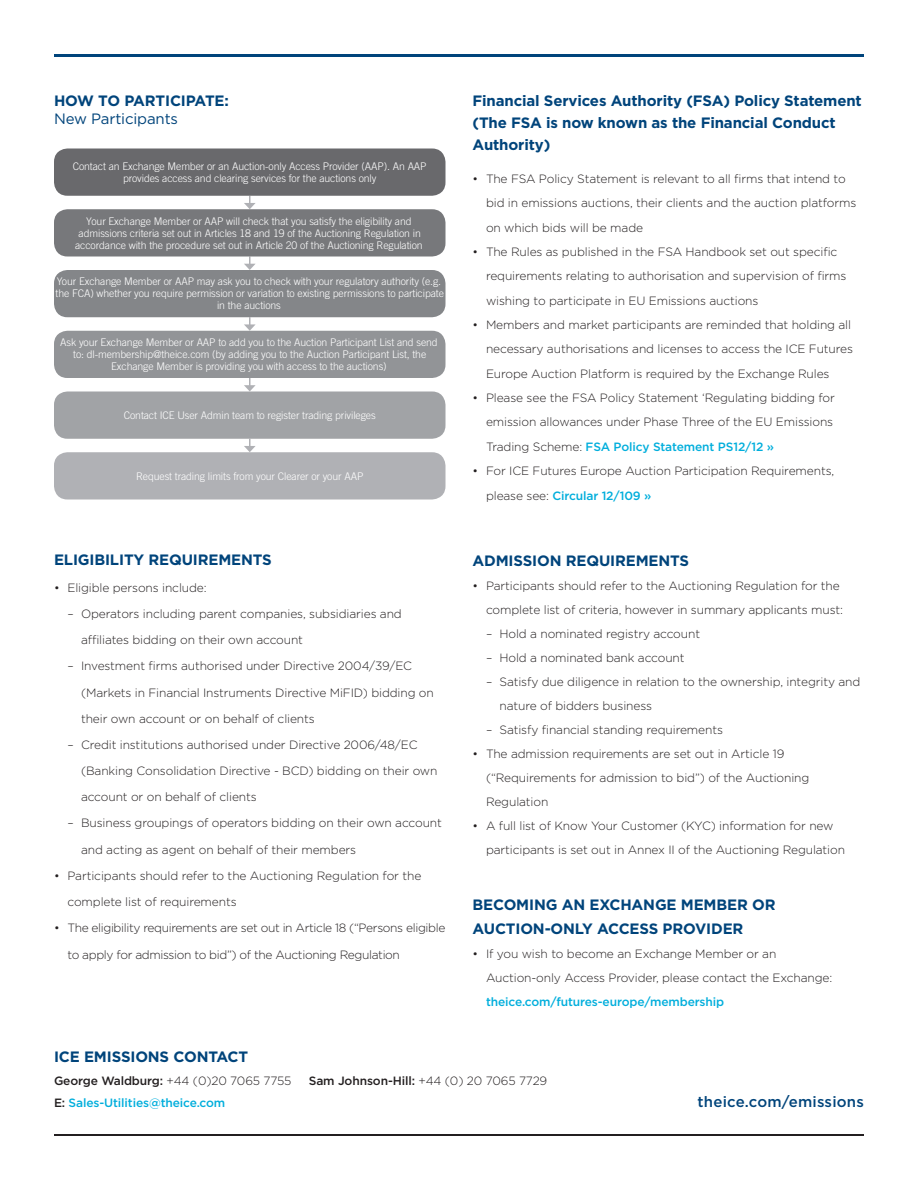
<style>
.page{position:relative;width:918px;height:1188px;background:#fff}
.page>*{position:absolute;margin:0;border:0;box-sizing:border-box;transform-origin:0 0}
.t1{font:700 15px/21.9px "Gotham";letter-spacing:-.01em;color:#00447b}
.t2{font:500 15px "Gotham";letter-spacing:.015em;color:#00447b}
.t3{font:15px "Gotham";letter-spacing:-.01em;color:#00447b}
.t4{font:300 12px/24.3px "Gotham";letter-spacing:-.01em;color:#231f20}
.t5{font:300 12px/26.2px "Gotham";letter-spacing:-.03em;color:#231f20}
.t6{font:500 12px "Gotham";letter-spacing:-.01em;color:#231f20}
.t7{font:500 12px "Gotham";letter-spacing:-.01em;color:#00aedc}
.t8{font:300 10.5px/12px "Trade Gothic LT Std";letter-spacing:-.01em;color:#fff;text-align:center}
.s1{font-weight:500;color:#00aedc}
.s2{font-weight:500}
.s3{font-weight:300}
.s4{color:#231f20}
</style>
<div class="page">
<hr style="left:54px;top:1134px;width:810px;height:1px;background:#231f20">
<hr style="left:54px;top:54px;width:810px;height:3px;background:#00447b">
<svg style="left:244px;top:196px;width:12px;height:13px"></svg>
<svg style="left:244px;top:256px;width:12px;height:14px"></svg>
<svg style="left:244px;top:317px;width:12px;height:14px"></svg>
<svg style="left:244px;top:439px;width:12px;height:13px"></svg>
<svg style="left:244px;top:378px;width:12px;height:13px"></svg>
<div style="left:54px;top:148px;width:392px;height:48px;background:#69696c;border-radius:14px"></div>
<div style="left:54px;top:331px;width:392px;height:47px;background:#929497;border-radius:14px"></div>
<div style="left:54px;top:209px;width:392px;height:47px;background:#77787b;border-radius:14px"></div>
<div style="left:54px;top:392px;width:392px;height:47px;background:#a1a3a6;border-radius:14px"></div>
<div style="left:54px;top:270px;width:392px;height:47px;background:#848689;border-radius:14px"></div>
<div style="left:54px;top:452px;width:392px;height:48px;background:#b0b1b5;border-radius:14px"></div>
<p class="t1" style="left:54px;top:90px;width:176px">HOW TO PARTICIPATE:</p>
<p class="t3" style="left:54px;top:110px;width:126px">New Participants</p>
<p class="t8" style="left:73px;top:160px;width:355px">Contact an Exchange Member or an Auction-only Access Provider (AAP). An AAP provides access and clearing services for the auctions only</p>
<p class="t8" style="left:75px;top:215px;width:349px">Your Exchange Member or AAP will check that you satisfy the eligibility and admissions criteria set out in Articles 18 and 19 of the Auctioning Regulation in accordance with the procedure set out in Article 20 of the Auctioning Regulation</p>
<p class="t8" style="left:56px;top:276px;width:390px">Your Exchange Member or AAP may ask you to check with your regulatory authority (e.g. the FCA) whether you require permission or variation to existing permissions to participate in the auctions</p>
<p class="t8" style="left:60px;top:336px;width:379px">Ask your Exchange Member or AAP to add you to the Auction Participant List and send to: dl-membership@theice.com (by adding you to the Auction Participant List, the</p>
<p class="t8" style="left:111px;top:360px;width:277px">Exchange Member is providing you with access to the auctions)</p>
<p class="t8" style="left:124px;top:409px;width:253px">Contact ICE User Admin team to register trading privileges</p>
<p class="t8" style="left:136px;top:470px;width:229px">Request trading limits from your Clearer or your AAP</p>
<p class="t1" style="left:54px;top:549px;width:219px">ELIGIBILITY REQUIREMENTS</p>
<p class="t4" style="left:54px;top:575px;width:154px">• Eligible persons include:</p>
<p class="t4" style="left:81px;top:600px;width:322px;line-height:26.2px;text-indent:-14px">– Operators including parent companies, subsidiaries and affiliates bidding on their own account</p>
<p class="t4" style="left:81px;top:653px;width:354px;line-height:26.2px;text-indent:-14px">– Investment firms authorised under Directive 2004/39/EC (Markets in Financial Instruments Directive MiFID) bidding on their own account or on behalf of clients</p>
<p class="t4" style="left:81px;top:731px;width:358px;line-height:26.2px;text-indent:-14px">– Credit institutions authorised under Directive 2006/48/EC (Banking Consolidation Directive - BCD) bidding on their own account or on behalf of clients</p>
<p class="t4" style="left:81px;top:810px;width:362px;line-height:26.2px;text-indent:-14px">– Business groupings of operators bidding on their own account and acting as agent on behalf of their members</p>
<p class="t4" style="left:68px;top:862px;width:355px;line-height:26.2px;text-indent:-14px">• Participants should refer to the Auctioning Regulation for the complete list of requirements</p>
<p class="t5" style="left:68px;top:915px;width:379px;text-indent:-14px">• The eligibility requirements are set out in Article 18 (“Persons eligible to apply for admission to bid”) of the Auctioning Regulation</p>
<p class="t1" style="left:472px;top:90px;width:391px">Financial Services Authority (FSA) Policy Statement (The FSA is now known as the Financial Conduct<br>Authority)</p>
<p class="t4" style="left:486px;top:166px;width:372px;text-indent:-14px">• The FSA Policy Statement is relevant to all firms that intend to bid in emissions auctions, their clients and the auction platforms on which bids will be made</p>
<p class="t4" style="left:486px;top:239px;width:362px;text-indent:-14px">• The Rules as published in the FSA Handbook set out specific requirements relating to authorisation and supervision of firms wishing to participate in EU Emissions auctions</p>
<p class="t4" style="left:486px;top:312px;width:369px;text-indent:-14px">• Members and market participants are reminded that holding all necessary authorisations and licenses to access the ICE Futures<br>Europe Auction Platform is required by the Exchange Rules</p>
<p class="t4" style="left:486px;top:385px;width:350px;text-indent:-14px">• Please see the FSA Policy Statement ‘Regulating bidding for emission allowances under Phase Three of the EU Emissions<br>Trading Scheme: <span class="s1">FSA Policy Statement PS12/12 »</span></p>
<p class="t4" style="left:486px;top:458px;width:350px;text-indent:-14px">• For ICE Futures Europe Auction Participation Requirements, please see: <span class="s1">Circular 12/109 »</span></p>
<p class="t1" style="left:472px;top:549px;width:218px">ADMISSION REQUIREMENTS</p>
<p class="t4" style="left:472px;top:573px;width:372px;text-align:right">• Participants should refer to the Auctioning Regulation for the complete list of criteria, however in summary applicants must:</p>
<p class="t4" style="left:486px;top:621px;width:216px">– Hold a nominated registry account</p>
<p class="t4" style="left:486px;top:645px;width:200px">– Hold a nominated bank account</p>
<p class="t4" style="left:500px;top:669px;width:362px;text-indent:-14px">– Satisfy due diligence in relation to the ownership, integrity and nature of bidders business</p>
<p class="t4" style="left:486px;top:717px;width:239px">– Satisfy financial standing requirements</p>
<p class="t4" style="left:486px;top:741px;width:325px;text-indent:-14px">• The admission requirements are set out in Article 19 (“Requirements for admission to bid”) of the Auctioning<br>Regulation</p>
<p class="t4" style="left:486px;top:813px;width:361px;text-indent:-14px">• A full list of Know Your Customer (KYC) information for new participants is set out in Annex II of the Auctioning Regulation</p>
<p class="t1" style="left:472px;top:893px;width:305px">BECOMING AN EXCHANGE MEMBER OR</p>
<p class="t1" style="left:472px;top:917px;width:272px">AUCTION-ONLY ACCESS PROVIDER</p>
<p class="t4" style="left:486px;top:941px;width:348px;text-indent:-14px">• If you wish to become an Exchange Member or an<br>Auction-only Access Provider, please contact the Exchange: <span class="s1">theice.com/futures-europe/membership</span></p>
<p class="t1" style="left:54px;top:1046px;width:196px">ICE EMISSIONS CONTACT</p>
<p class="t4" style="left:54px;top:1068px;width:239px"><span class="s2">George Waldburg:</span> +44 (0)20 7065 7755</p>
<p class="t6" style="left:309px;top:1072px;width:240px">Sam Johnson-Hill: <span class="s3">+44 (0) 20 7065 7729</span></p>
<p class="t7" style="left:54px;top:1095px;width:173px"><span class="s4">E:</span> Sales-Utilities@theice.com</p>
<p class="t2" style="left:697px;top:1092px;width:168px">theice.com/emissions</p>
</div>
